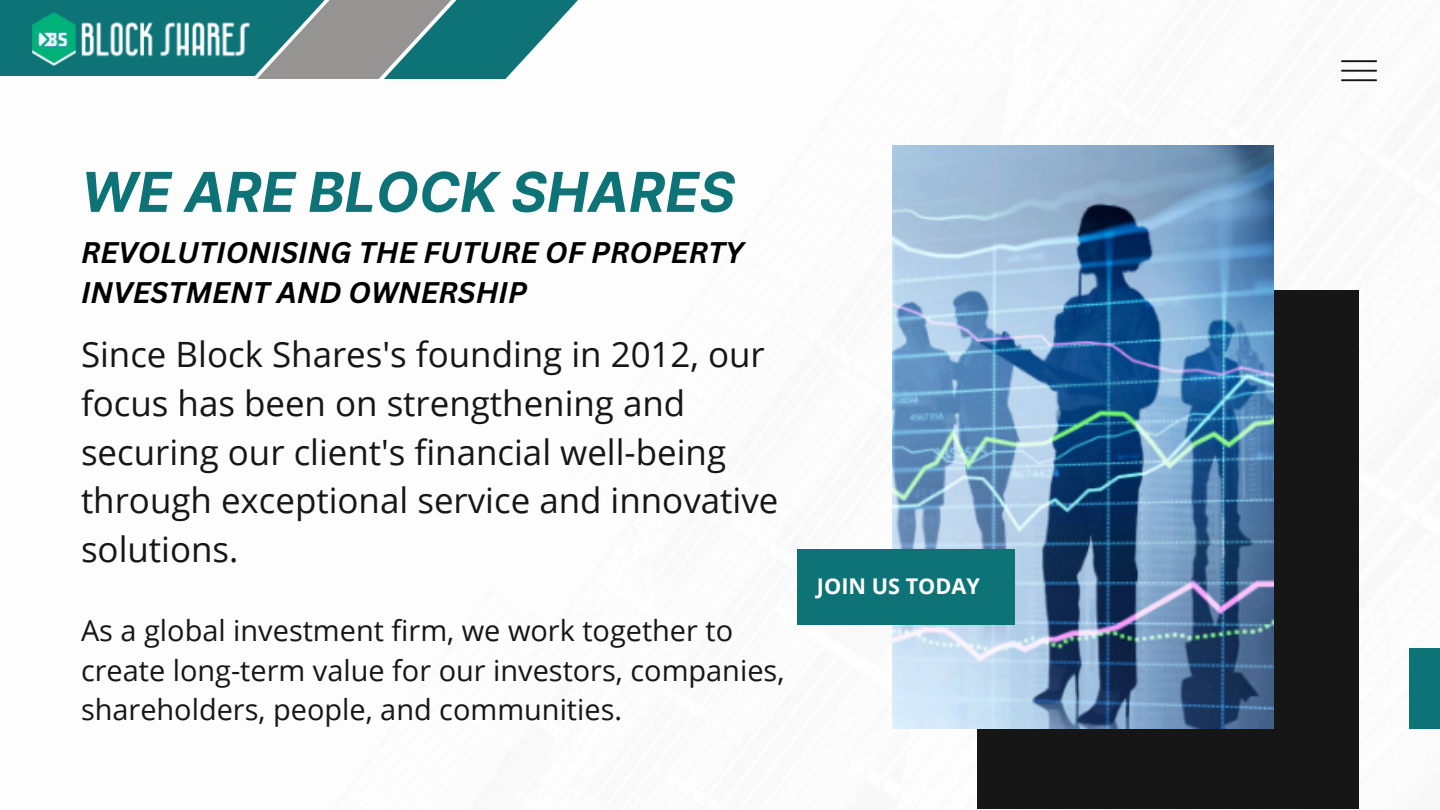
<style>
.page{position:relative;width:1440px;height:810px;background:#fff}
.page>*{position:absolute;margin:0;border:0;box-sizing:border-box;transform-origin:0 0}
.t1{font:italic 700 55px "Inter";color:#0d7377}
.t2{font:34.9px/48.8px "Open Sans";color:#171616}
.t3{font:italic 700 29px/40.5px "Canva Sans";color:#000}
.t4{font:28.9px/39.8px "Open Sans";color:#171616}
.t5{font:700 21.7px "Open Sans";color:#fff}
</style>
<div class="page">
<svg style="left:1341px;top:60px;width:36px;height:21px"></svg>
<div style="left:1409px;top:648px;width:31px;height:81px;background:#0d7377"></div>
<div style="left:978px;top:291px;width:381px;height:518px;background:#171616"></div>
<img style="left:892px;top:145px;width:381px;height:584px">
<div style="left:797px;top:549px;width:218px;height:75px;background:#0d7377"></div>
<svg style="left:0;top:0;width:578px;height:79px;background:#578f91"></svg>
<img style="left:29px;top:8px;width:224px;height:61px">
<h1 class="t1" style="left:81px;top:159px;width:656px">WE ARE BLOCK SHARES</h1>
<p class="t3" style="left:81px;top:231px;width:664px">REVOLUTIONISING THE FUTURE OF PROPERTY<br>INVESTMENT AND OWNERSHIP</p>
<p class="t2" style="left:81px;top:329px;width:699px">Since Block Shares's founding in 2012, our focus has been on strengthening and securing our client's financial well-being through exceptional service and innovative solutions.</p>
<p class="t4" style="left:81px;top:610px;width:705px">As a global investment firm, we work together to create long-term value for our investors, companies, shareholders, people, and communities.</p>
<p class="t5" style="left:817px;top:571px;width:165px">JOIN US TODAY</p>
</div>
